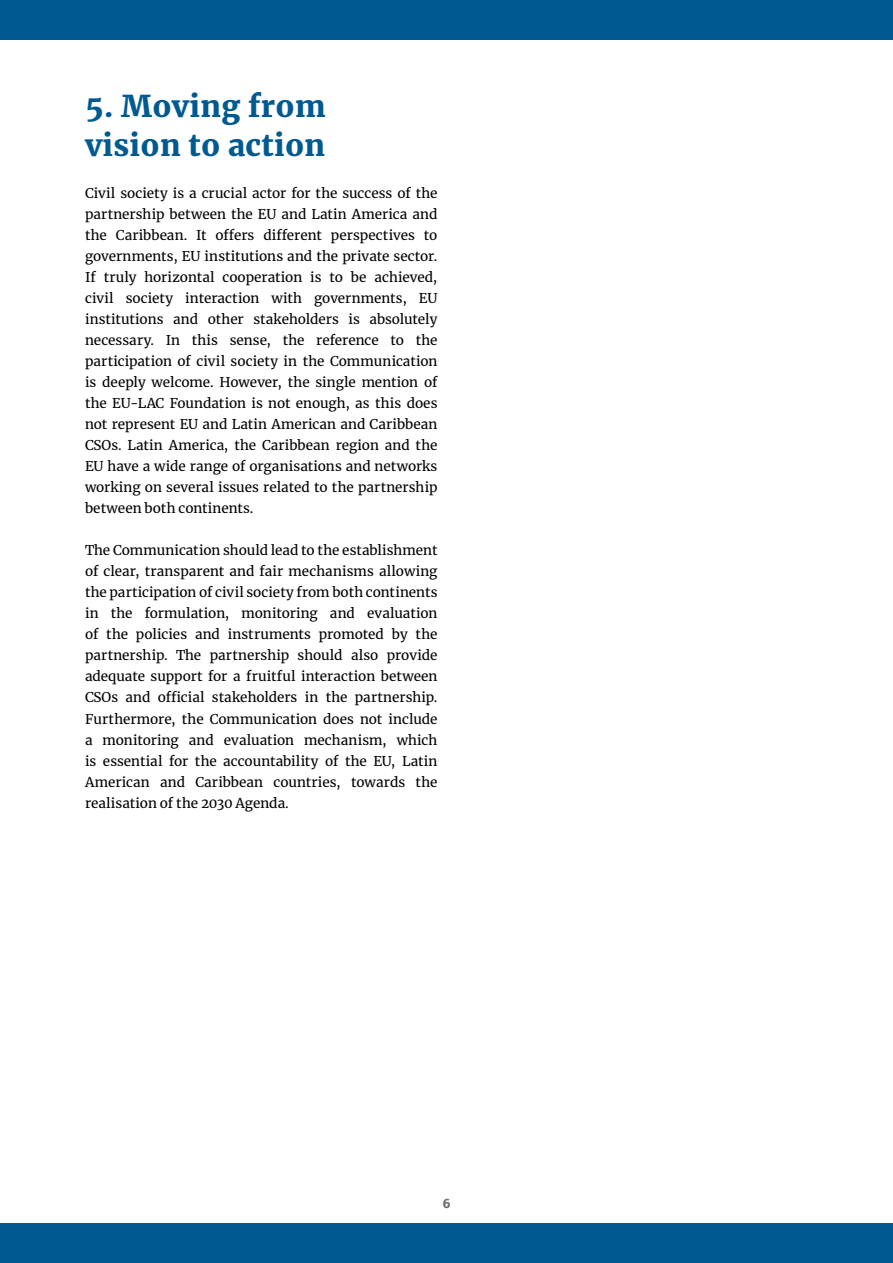
<style>
.page{position:relative;width:893px;height:1263px;background:#fff}
.page>*{position:absolute;margin:0;border:0;box-sizing:border-box;transform-origin:0 0}
.t1{font:900 30px/39px "Merriweather";letter-spacing:.01em;color:#005a92}
.t2{font:13.5px/21px "Merriweather";color:#000;text-align:justify}
.t3{font:700 13.5px "Fira Sans";color:#706f6f}
</style>
<div class="page">
<div style="left:0;top:0;width:893px;height:40px;background:#005a92"></div>
<div style="left:0;top:1223px;width:893px;height:40px;background:#005a92"></div>
<h1 class="t1" style="left:85px;top:86px;width:242px">5. Moving from vision to action</h1>
<p class="t2" style="left:85px;top:182px;width:354px">Civil society is a crucial actor for the success of the partnership between the EU and Latin America and the Caribbean. It offers different perspectives to governments, EU institutions and the private sector.<br>If truly horizontal cooperation is to be achieved, civil society interaction with governments, EU institutions and other stakeholders is absolutely necessary. In this sense, the reference to the participation of civil society in the Communication is deeply welcome. However, the single mention of the EU-LAC Foundation is not enough, as this does not represent EU and Latin American and Caribbean CSOs. Latin America, the Caribbean region and the EU have a wide range of organisations and networks working on several issues related to the partnership between both continents.</p>
<p class="t2" style="left:85px;top:540px;width:354px">The Communication should lead to the establishment of clear, transparent and fair mechanisms allowing the participation of civil society from both continents in the formulation, monitoring and evaluation of the policies and instruments promoted by the partnership. The partnership should also provide adequate support for a fruitful interaction between CSOs and official stakeholders in the partnership.<br>Furthermore, the Communication does not include a monitoring and evaluation mechanism, which is essential for the accountability of the EU, Latin American and Caribbean countries, towards the realisation of the 2030 Agenda.</p>
<p class="t3" style="left:443px;top:1194px;width:9px">6</p>
</div>
